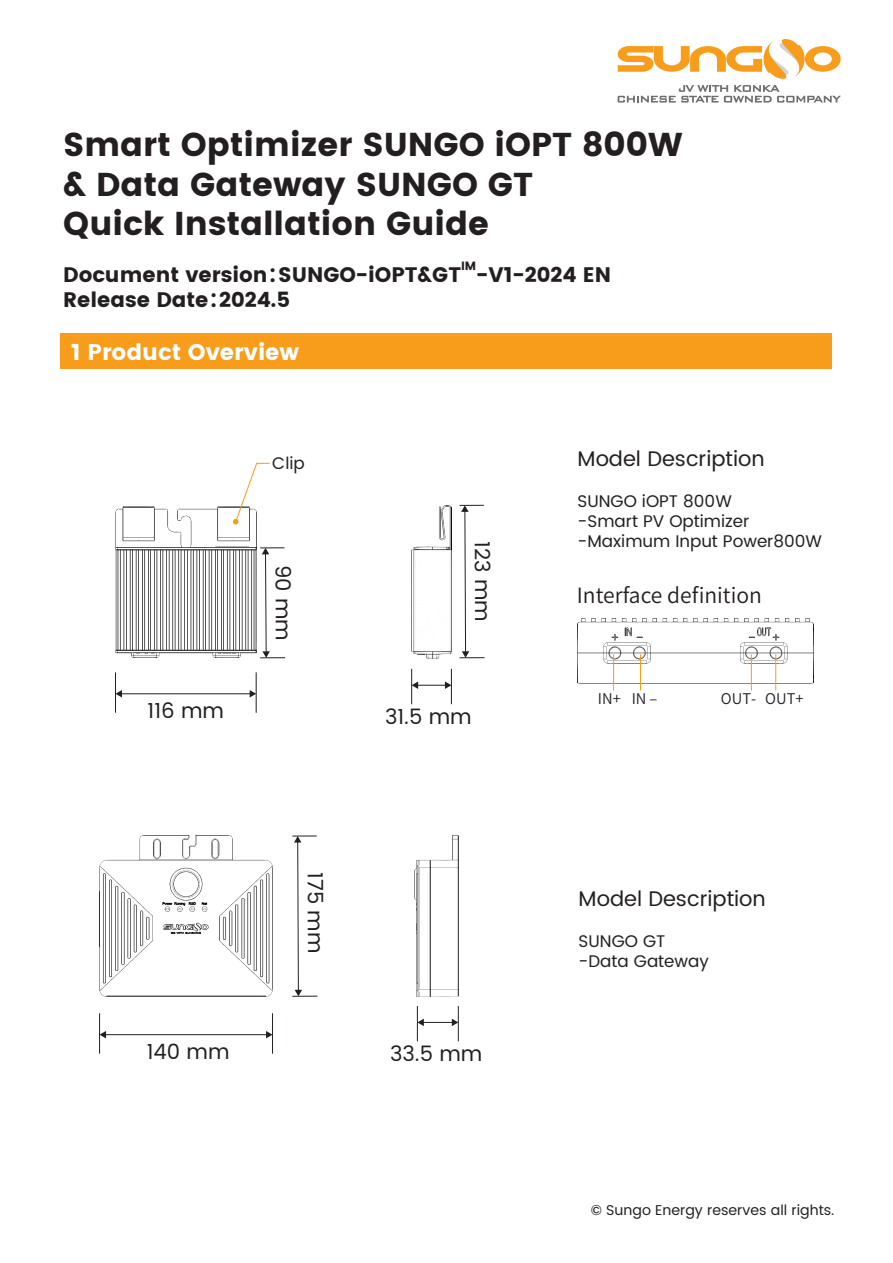
<style>
.page{position:relative;width:893px;height:1263px;background:#fff}
.page>*{position:absolute;margin:0;border:0;box-sizing:border-box;transform-origin:0 0}
.t1{font:33px/39.6px "Poppins";color:#231f20}
.t2{font:22.65px "Poppins";color:#fff}
.t3{font:21px "Poppins";color:#231f20}
.t4{font:21px "Poppins";color:#231f20}
.t5{font:21px "Source Han Sans SC";color:#231f20}
.t6{font:16.8px/20.2px "Poppins";color:#231f20}
.t7{font:14.7px "Source Han Sans SC";color:#231f20}
.t8{font:14.25px "Poppins";color:#231f20}
.t9{font:12px "Poppins";color:#231f20}
.s1{font-size:34.05px}
.s2{font-family:"Source Han Sans SC";font-weight:700}
</style>
<div class="page">
<div style="left:60px;top:334px;width:772px;height:35px;background:#f89c1c"></div>
<img style="left:116px;top:506px;width:140px;height:152px">
<img style="left:412px;top:505px;width:39px;height:154px">
<svg style="left:233px;top:463px;width:37px;height:61px"></svg>
<img style="left:578px;top:618px;width:236px;height:65px">
<hr style="left:613px;top:654px;width:1px;height:36px;background:#f89c1c">
<hr style="left:640px;top:654px;width:1px;height:36px;background:#f89c1c">
<hr style="left:751px;top:654px;width:1px;height:36px;background:#f89c1c">
<hr style="left:775px;top:654px;width:1px;height:36px;background:#f89c1c">
<img style="left:100px;top:836px;width:173px;height:160px">
<hr style="left:106px;top:996px;width:160px;height:1px;background:#231f20">
<img style="left:414px;top:836px;width:44px;height:160px">
<hr style="left:458px;top:836px;width:1px;height:160px;background:#231f20">
<hr style="left:256px;top:672px;width:1px;height:41px;background:#231f20">
<hr style="left:115px;top:672px;width:1px;height:41px;background:#231f20">
<hr style="left:121px;top:693px;width:130px;height:1px;background:#231f20">
<svg style="left:116px;top:690px;width:6px;height:7px"></svg>
<svg style="left:250px;top:690px;width:6px;height:7px"></svg>
<hr style="left:272px;top:1013px;width:1px;height:41px;background:#231f20">
<hr style="left:99px;top:1013px;width:1px;height:41px;background:#231f20">
<hr style="left:105px;top:1034px;width:162px;height:1px;background:#231f20">
<svg style="left:100px;top:1031px;width:6px;height:7px"></svg>
<svg style="left:266px;top:1031px;width:6px;height:7px"></svg>
<svg style="left:260px;top:547px;width:25px;height:111px"></svg>
<svg style="left:292px;top:835px;width:25px;height:162px"></svg>
<svg style="left:460px;top:505px;width:25px;height:153px"></svg>
<hr style="left:451px;top:669px;width:1px;height:35px;background:#231f20">
<hr style="left:411px;top:669px;width:1px;height:35px;background:#231f20">
<svg style="left:412px;top:681px;width:39px;height:8px"></svg>
<hr style="left:458px;top:1006px;width:1px;height:35px;background:#231f20">
<hr style="left:417px;top:1006px;width:1px;height:35px;background:#231f20">
<hr style="left:423px;top:1022px;width:30px;height:1px;background:#231f20">
<svg style="left:417px;top:1019px;width:7px;height:7px"></svg>
<svg style="left:452px;top:1019px;width:6px;height:7px"></svg>
<svg style="left:618px;top:85px;width:223px;height:18px"></svg>
<svg style="left:618px;top:39px;width:223px;height:40px"></svg>
<h1 class="t1" style="left:63px;top:125px;width:621px">Smart Optimizer SUNGO iOPT 8<span class="s1">00</span>W &amp; Data Gateway SUNGO GT<br>Quick Installation Guide</h1>
<p class="t4" style="left:63px;top:263px;width:399px">Document version<span class="s2">：</span>SUNGO-iOPT&amp;GT</p>
<p class="t9" style="left:461px;top:259px;width:17px">IM</p>
<p class="t4" style="left:476px;top:263px;width:136px">-V1-2024 EN</p>
<p class="t4" style="left:63px;top:288px;width:228px">Release Date<span class="s2">：</span>2024.5</p>
<h2 class="t2" style="left:71px;top:339px;width:229px">1 Product Overview</h2>
<p class="t6" style="left:272px;top:453px;width:34px">Clip</p>
<p class="t3" style="left:148px;top:696px;width:78px">116 mm</p>
<p class="t3" style="left:298px;top:565px;width:78px;rotate:90deg">90 mm</p>
<p class="t3" style="left:147px;top:1037px;width:84px">140 mm</p>
<p class="t3" style="left:330px;top:872px;width:83px;rotate:90deg">175 mm</p>
<p class="t3" style="left:498px;top:541px;width:82px;rotate:90deg">123 mm</p>
<p class="t3" style="left:385px;top:701px;width:88px">31.5 mm</p>
<p class="t3" style="left:390px;top:1038px;width:94px">33.5 mm</p>
<p class="t3" style="left:578px;top:444px;width:189px">Model Description</p>
<p class="t6" style="left:578px;top:491px;width:246px">SUNGO iOPT 800W<br>-Smart PV Optimizer -Maximum Input Power800W</p>
<p class="t5" style="left:577px;top:583px;width:186px">Interface definition</p>
<p class="t7" style="left:598px;top:690px;width:61px">IN+ IN ‒</p>
<p class="t7" style="left:721px;top:690px;width:84px">OUT- OUT+</p>
<p class="t3" style="left:579px;top:883px;width:189px">Model Description</p>
<p class="t6" style="left:579px;top:931px;width:132px">SUNGO GT -Data Gateway</p>
<p class="t8" style="left:591px;top:1200px;width:245px">© Sungo Energy reserves all rights.</p>
</div>
